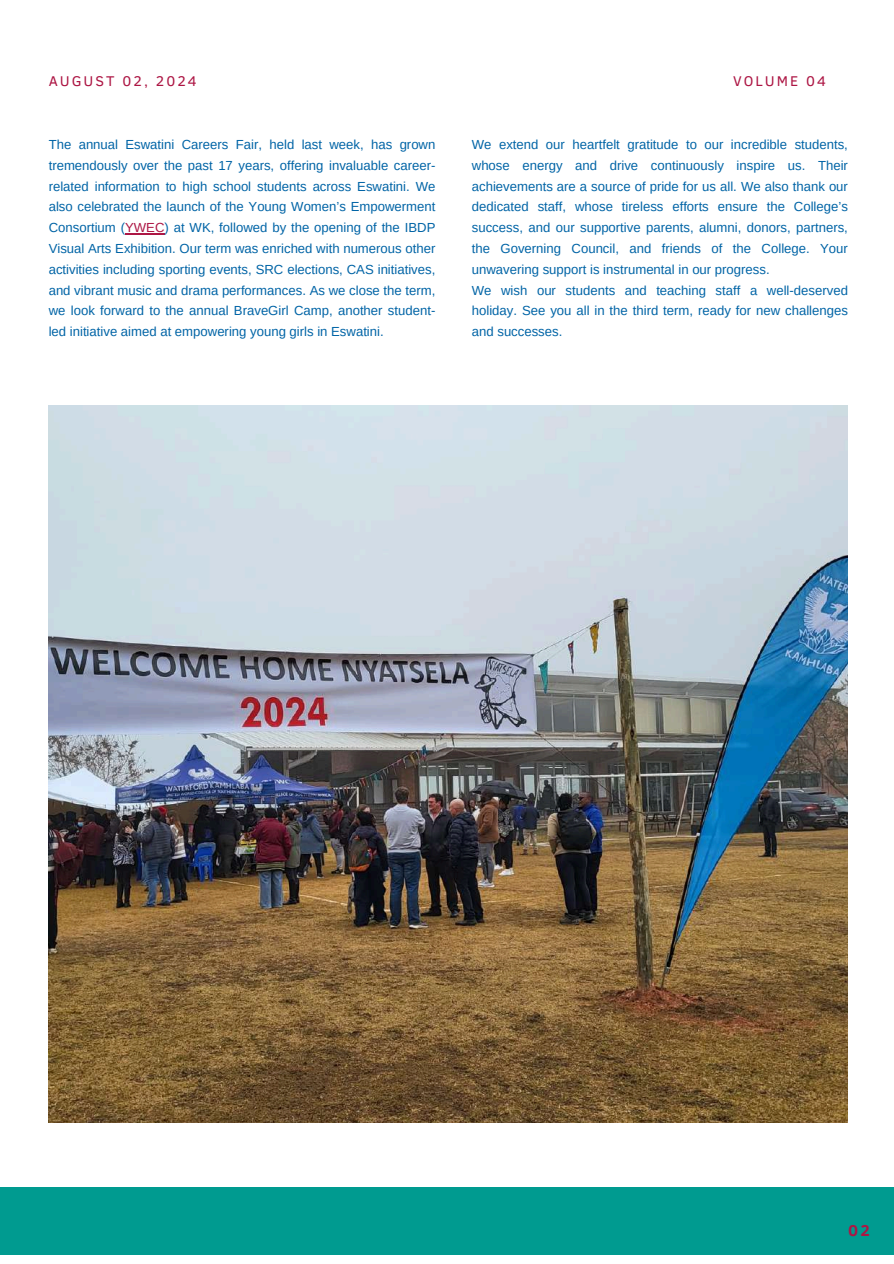
<style>
.page{position:relative;width:894px;height:1264px;background:#fff}
.page>*{position:absolute;margin:0;border:0;box-sizing:border-box;transform-origin:0 0}
.t1{font:700 16.05px "Clear Sans";color:#ad1644}
.t2{font:14.55px "Clear Sans";letter-spacing:.14em;color:#ad1644}
.t3{font:13.2px/20.9px "Arimo";color:#0064a6;text-align:justify}
.s1{color:#ad1644}
</style>
<div class="page">
<div style="left:0;top:1186px;width:893px;height:68px;background:#009b90"></div>
<img style="left:49px;top:405px;width:798px;height:717px">
<hr style="left:125px;top:233px;width:39px;height:1px;background:#ad1644">
<p class="t2" style="left:49px;top:71px;width:149px">AUGUST 02, 2024</p>
<p class="t2" style="left:732px;top:71px;width:94px">VOLUME 04</p>
<p class="t3" style="left:49px;top:134px;width:388px">The annual Eswatini Careers Fair, held last week, has grown tremendously over the past 17 years, offering invaluable career&shy;related information to high school students across Eswatini. We also celebrated the launch of the Young Women’s Empowerment Consortium (<span class="s1">YWEC</span>) at WK, followed by the opening of the IBDP Visual Arts Exhibition. Our term was enriched with numerous other activities including sporting events, SRC elections, CAS initiatives, and vibrant music and drama performances. As we close the term, we look forward to the annual BraveGirl Camp, another student&shy;led initiative aimed at empowering young girls in Eswatini.</p>
<p class="t3" style="left:471px;top:134px;width:377px;text-align:left">We extend our heartfelt gratitude to our incredible students, whose energy and drive continuously inspire us. Their achievements are a source of pride for us all. We also thank our dedicated staff, whose tireless efforts ensure the College’s success, and our supportive parents, alumni, donors, partners, the Governing Council, and friends of the College. Your unwavering support is instrumental in our progress.<br>We wish our students and teaching staff a well-deserved holiday. See you all in the third term, ready for new challenges and successes.</p>
<p class="t1" style="left:847px;top:1218px;width:23px">02</p>
</div>
